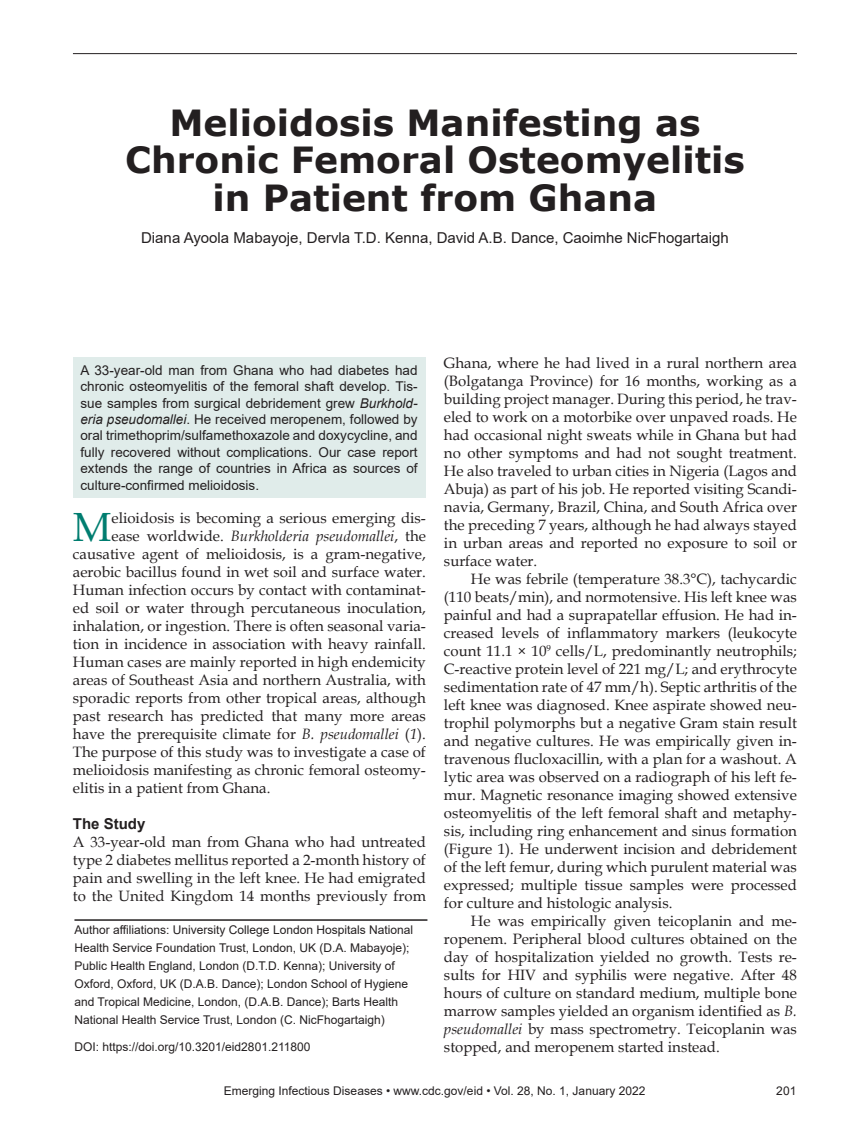
<style>
.page{position:relative;width:851px;height:1134px;background:#fff}
.page>*{position:absolute;margin:0;border:0;box-sizing:border-box;transform-origin:0 0}
.t1{font:40.8px "Book Antiqua";color:#007d70}
.t2{font:700 36px/37.5px "Verdana";color:#231f20;text-align:center}
.t3{font:15px/18px "Book Antiqua";color:#231f20;text-align:justify}
.t4{font:15px "Arial";color:#231f20}
.t5{font:italic 15px "Book Antiqua";color:#231f20}
.t6{font:700 15px "Arial";color:#231f20}
.t7{font:13.5px/16.5px "Arial";color:#231f20;text-align:justify}
.t8{font:12px/18px "Arial";color:#231f20}
.s1{font-style:italic}
.s2{font-style:normal}
</style>
<div class="page">
<hr style="left:73px;top:53px;width:723px;height:1px;background:#231f20">
<hr style="left:74px;top:919px;width:353px;height:2px;background:#231f20">
<div style="left:73px;top:357px;width:353px;height:141px;background:#e0ecea"></div>
<h2 class="t2" style="left:125px;top:103px;width:621px">Melioidosis Manifesting as<br>Chronic Femoral Osteomyelitis in Patient from Ghana</h2>
<p class="t4" style="left:141px;top:228px;width:589px">Diana Ayoola Mabayoje, Dervla T.D. Kenna, David A.B. Dance, Caoimhe NicFhogartaigh</p>
<p class="t7" style="left:80px;top:361px;width:339px">A 33-year-old man from Ghana who had diabetes had chronic osteomyelitis of the femoral shaft develop. Tis&shy;sue samples from surgical debridement grew <span class="s1">Burkhold&shy;eria pseudomallei</span>. He received meropenem, followed by oral trimethoprim/sulfamethoxazole and doxycycline, and fully recovered without complications. Our case report extends the range of countries in Africa as sources of culture-confirmed melioidosis.</p>
<h1 class="t1" style="left:73px;top:499px;width:40px">M</h1>
<p class="t3" style="left:111px;top:508px;width:316px">elioidosis is becoming a serious emerging dis-</p>
<p class="t5" style="left:111px;top:525px;width:316px"><span class="s2">ease worldwide.</span> Burkholderia pseudomallei<span class="s2">, the</span></p>
<p class="t3" style="left:73px;top:544px;width:354px">causative agent of melioidosis, is a gram-negative,</p>
<p class="t3" style="left:73px;top:562px;width:354px">aerobic bacillus found in wet soil and surface water.</p>
<p class="t3" style="left:73px;top:580px;width:354px">Human infection occurs by contact with contaminat-</p>
<p class="t3" style="left:73px;top:598px;width:354px">ed soil or water through percutaneous inoculation,</p>
<p class="t3" style="left:73px;top:616px;width:354px">inhalation, or ingestion. There is often seasonal varia-</p>
<p class="t3" style="left:73px;top:634px;width:354px">tion in incidence in association with heavy rainfall.</p>
<p class="t3" style="left:73px;top:652px;width:354px">Human cases are mainly reported in high endemicity</p>
<p class="t3" style="left:73px;top:670px;width:354px">areas of Southeast Asia and northern Australia, with</p>
<p class="t3" style="left:73px;top:688px;width:354px">sporadic reports from other tropical areas, although</p>
<p class="t3" style="left:73px;top:706px;width:354px">past research has predicted that many more areas</p>
<p class="t3" style="left:73px;top:724px;width:354px">have the prerequisite climate for <span class="s1">B. pseudomallei</span> (<span class="s1">1</span>).</p>
<p class="t3" style="left:73px;top:742px;width:354px">The purpose of this study was to investigate a case of</p>
<p class="t3" style="left:73px;top:760px;width:354px">melioidosis manifesting as chronic femoral osteomy-</p>
<p class="t3" style="left:73px;top:778px;width:199px">elitis in a patient from Ghana.</p>
<p class="t6" style="left:73px;top:813px;width:74px">The Study</p>
<p class="t3" style="left:73px;top:832px;width:354px">A 33-year-old man from Ghana who had untreated type 2 diabetes mellitus reported a 2-month history of pain and swelling in the left knee. He had emigrated to the United Kingdom 14 months previously from</p>
<p class="t8" style="left:74px;top:921px;width:340px">Author affiliations: University College London Hospitals National Health Service Foundation Trust, London, UK (D.A. Mabayoje); Public Health England, London (D.T.D. Kenna); University of Oxford, Oxford, UK (D.A.B. Dance); London School of Hygiene and Tropical Medicine, London, (D.A.B. Dance); Barts Health National Health Service Trust, London (C. NicFhogartaigh)</p>
<p class="t8" style="left:74px;top:1038px;width:237px">DOI: https://doi.org/10.3201/eid2801.211800</p>
<p class="t3" style="left:444px;top:354px;width:354px">Ghana, where he had lived in a rural northern area (Bolgatanga Province) for 16 months, working as a building project manager. During this period, he trav&shy;eled to work on a motorbike over unpaved roads. He had occasional night sweats while in Ghana but had no other symptoms and had not sought treatment.<br>He also traveled to urban cities in Nigeria (Lagos and Abuja) as part of his job. He reported visiting Scandi&shy;navia, Germany, Brazil, China, and South Africa over the preceding 7 years, although he had always stayed in urban areas and reported no exposure to soil or surface water.</p>
<p class="t3" style="left:444px;top:570px;width:354px;text-indent:27px">He was febrile (temperature 38.3°C), tachycardic (110 beats/min), and normotensive. His left knee was painful and had a suprapatellar effusion. He had in&shy;creased levels of inflammatory markers (leukocyte count 11.1 × 10<sup>9</sup> cells/L, predominantly neutrophils; C-reactive protein level of 221 mg/L; and erythrocyte sedimentation rate of 47 mm/h). Septic arthritis of the left knee was diagnosed. Knee aspirate showed neu&shy;trophil polymorphs but a negative Gram stain result and negative cultures. He was empirically given in&shy;travenous flucloxacillin, with a plan for a washout. A lytic area was observed on a radiograph of his left fe&shy;mur. Magnetic resonance imaging showed extensive osteomyelitis of the left femoral shaft and metaphy&shy;sis, including ring enhancement and sinus formation (Figure 1). He underwent incision and debridement of the left femur, during which purulent material was expressed; multiple tissue samples were processed for culture and histologic analysis.</p>
<p class="t3" style="left:444px;top:912px;width:354px;text-indent:27px">He was empirically given teicoplanin and me&shy;ropenem. Peripheral blood cultures obtained on the day of hospitalization yielded no growth. Tests re&shy;sults for HIV and syphilis were negative. After 48 hours of culture on standard medium, multiple bone marrow samples yielded an organism identified as <span class="s1">B. pseudomallei</span> by mass spectrometry. Teicoplanin was stopped, and meropenem started instead.</p>
<p class="t8" style="left:224px;top:1082px;width:423px">Emerging Infectious Diseases • www.cdc.gov/eid • Vol. 28, No. 1, January 2022</p>
<p class="t8" style="left:776px;top:1082px;width:22px">201</p>
</div>
